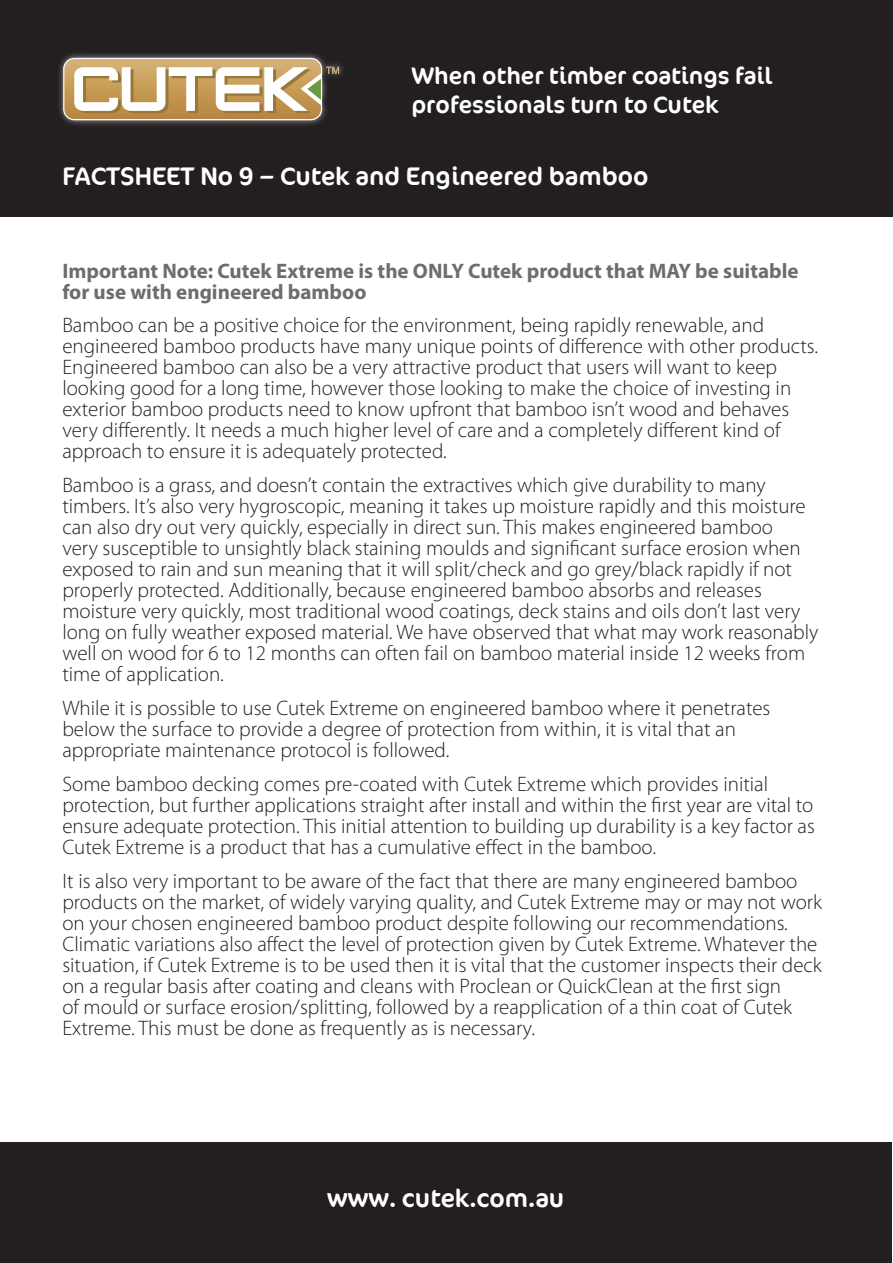
<style>
.page{position:relative;width:893px;height:1263px;background:#fff}
.page>*{position:absolute;margin:0;border:0;box-sizing:border-box;transform-origin:0 0}
.t1{font:25.5px "Cocon";color:#fff}
.t2{font:24px/28.8px "Cocon";color:#fff}
.Paragraph{font:300 21px/21px "Myriad Pro";color:#231f20}
.Paragraph-2{font:700 21px/21px "Myriad Pro";color:#6c6d70}
</style>
<div class="page">
<div style="left:0;top:1143px;width:891px;height:120px;background:#231f20"></div>
<div style="left:0;top:1px;width:893px;height:216px;background:#231f20"></div>
<img style="left:59px;top:53px;width:284px;height:72px">
<div style="left:63px;top:58px;width:259px;height:62px;border:2px solid #fff;border-radius:10px"></div>
<svg style="left:64px;top:59px;width:275px;height:60px;background:#c9b088"></svg>
<p class="t2" style="left:411px;top:62px;width:362px">When other timber coatings fail professionals turn to Cutek</p>
<p class="t1" style="left:62px;top:162px;width:588px">FACTSHEET No 9 – Cutek and Engineered bamboo</p>
<p class="Paragraph-2" style="left:62px;top:259px;width:738px">Important Note: Cutek Extreme is the ONLY Cutek product that MAY be suitable for use with engineered bamboo</p>
<p class="Paragraph" style="left:62px;top:315px;width:757px">Bamboo can be a positive choice for the environment, being rapidly renewable, and engineered bamboo products have many unique points of difference with other products.<br>Engineered bamboo can also be a very attractive product that users will want to keep looking good for a long time, however those looking to make the choice of investing in exterior bamboo products need to know upfront that bamboo isn’t wood and behaves very differently. It needs a much higher level of care and a completely different kind of approach to ensure it is adequately protected.</p>
<p class="Paragraph" style="left:62px;top:474px;width:758px">Bamboo is a grass, and doesn’t contain the extractives which give durability to many timbers. It’s also very hygroscopic, meaning it takes up moisture rapidly and this moisture can also dry out very quickly, especially in direct sun. This makes engineered bamboo<br>very susceptible to unsightly black staining moulds and significant surface erosion when exposed to rain and sun meaning that it will split/check and go grey/black rapidly if not properly protected. Additionally, because engineered bamboo absorbs and releases moisture very quickly, most traditional wood coatings, deck stains and oils don’t last very long on fully weather exposed material. We have observed that what may work reasonably well on wood for 6 to 12 months can often fail on bamboo material inside 12 weeks from time of application.</p>
<p class="Paragraph" style="left:62px;top:697px;width:710px">While it is possible to use Cutek Extreme on engineered bamboo where it penetrates below the surface to provide a degree of protection from within, it is vital that an appropriate maintenance protocol is followed.</p>
<p class="Paragraph" style="left:62px;top:773px;width:754px">Some bamboo decking comes pre-coated with Cutek Extreme which provides initial protection, but further applications straight after install and within the first year are vital to ensure adequate protection. This initial attention to building up durability is a key factor as Cutek Extreme is a product that has a cumulative effect in the bamboo.</p>
<p class="Paragraph" style="left:62px;top:870px;width:761px">It is also very important to be aware of the fact that there are many engineered bamboo products on the market, of widely varying quality, and Cutek Extreme may or may not work on your chosen engineered bamboo product despite following our recommendations.<br>Climatic variations also affect the level of protection given by Cutek Extreme. Whatever the situation, if Cutek Extreme is to be used then it is vital that the customer inspects their deck on a regular basis after coating and cleans with Proclean or QuickClean at the first sign<br>of mould or surface erosion/splitting, followed by a reapplication of a thin coat of Cutek Extreme. This must be done as frequently as is necessary.</p>
<p class="t1" style="left:327px;top:1183px;width:239px">www. cutek.com.au</p>
</div>
